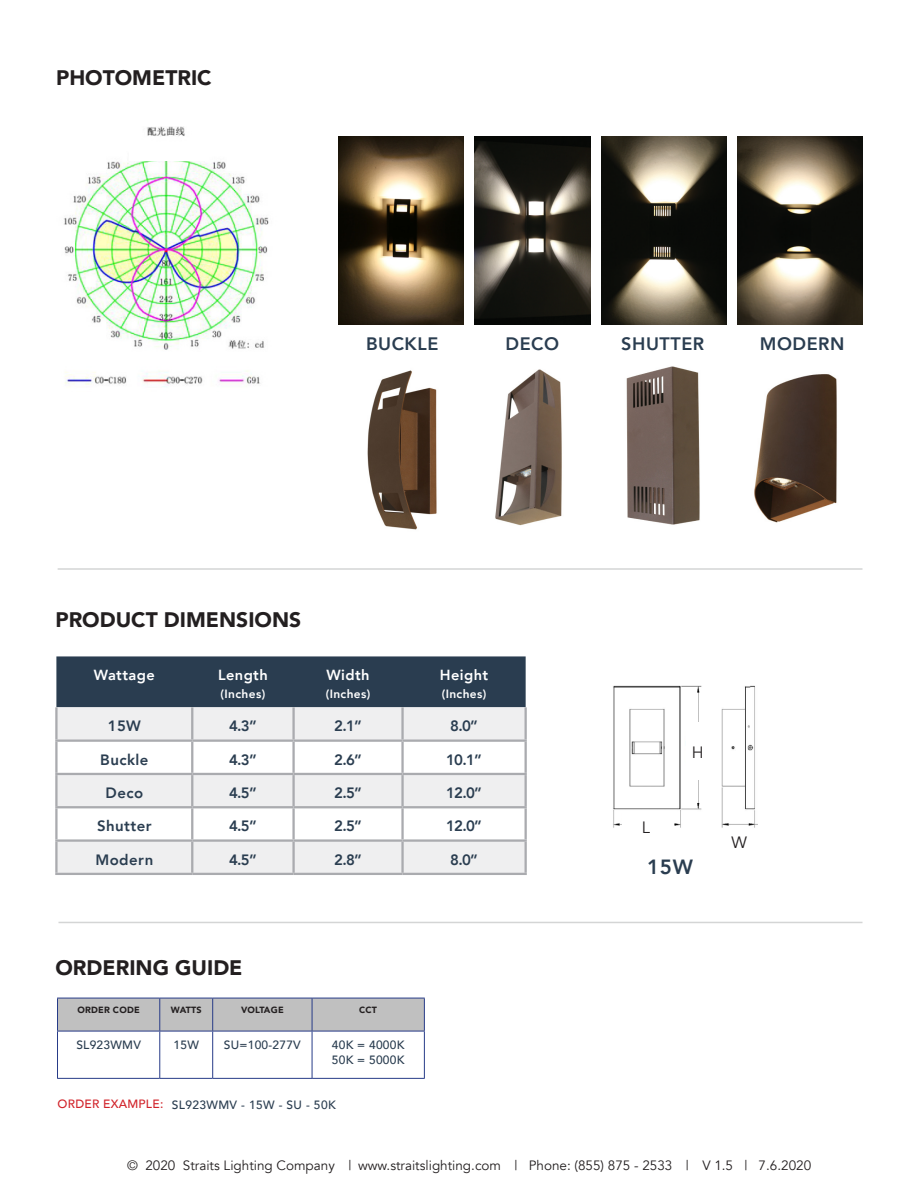
<style>
.page{position:relative;width:918px;height:1188px;background:#fff}
.page>*{position:absolute;margin:0;border:0;box-sizing:border-box;transform-origin:0 0}
.t1{font:900 21px "Avenir";color:#231f20}
.Chart_subheads{font:800 20.55px "Avenir";color:#2a3d50}
.Chart_subheads-2{font:800 18px "Avenir";letter-spacing:.03em;color:#2a3d50}
.t2{font:16.35px "Avenir";color:#231f20}
.Chart_subheads-3{font:800 15px "Avenir";letter-spacing:.03em;color:#2a3d50}
.chart_text{font:800 14.55px "Avenir";letter-spacing:.03em;color:#fff}
.t3{font:13.5px "Avenir";color:#231f20}
.matrix_text_blue{font:500 12px "Avenir";letter-spacing:.02em;color:#2a3d50}
.chart_text-2{font:800 12px "Avenir";letter-spacing:.03em;color:#fff}
.Chart_subheads-4{font:500 12px "Avenir";letter-spacing:.03em;color:#2a3d50}
.matrix_subhead{font:500 12px "Avenir";letter-spacing:.02em;color:#d1232a}
.matrix_white_labels{font:900 9px "Avenir";letter-spacing:.02em;color:#231f20}
</style>
<div class="page">
<hr style="left:58px;top:922px;width:804px;height:1px;background:#d4d5d5">
<div style="left:56px;top:656px;width:470px;height:51px;background:#2a3d50"></div>
<svg style="left:58px;top:707px;width:467px;height:166px;fill:#efeff0"></svg>
<hr style="left:55px;top:707px;width:3px;height:33px;background:#aaabaf">
<hr style="left:191px;top:707px;width:2px;height:33px;background:#aaabaf">
<hr style="left:292px;top:707px;width:3px;height:33px;background:#aaabaf">
<hr style="left:401px;top:707px;width:3px;height:33px;background:#aaabaf">
<hr style="left:525px;top:707px;width:2px;height:33px;background:#aaabaf">
<hr style="left:55px;top:740px;width:137px;height:2px;background:#aaabaf">
<hr style="left:55px;top:742px;width:3px;height:31px;background:#aaabaf">
<hr style="left:192px;top:740px;width:102px;height:2px;background:#aaabaf">
<hr style="left:191px;top:742px;width:2px;height:31px;background:#aaabaf">
<hr style="left:294px;top:740px;width:109px;height:2px;background:#aaabaf">
<hr style="left:292px;top:742px;width:3px;height:31px;background:#aaabaf">
<hr style="left:403px;top:740px;width:124px;height:2px;background:#aaabaf">
<hr style="left:401px;top:742px;width:3px;height:31px;background:#aaabaf">
<hr style="left:525px;top:742px;width:2px;height:31px;background:#aaabaf">
<hr style="left:55px;top:773px;width:137px;height:2px;background:#aaabaf">
<hr style="left:55px;top:775px;width:3px;height:31px;background:#aaabaf">
<hr style="left:192px;top:773px;width:102px;height:2px;background:#aaabaf">
<hr style="left:191px;top:775px;width:2px;height:31px;background:#aaabaf">
<hr style="left:294px;top:773px;width:109px;height:2px;background:#aaabaf">
<hr style="left:292px;top:775px;width:3px;height:31px;background:#aaabaf">
<hr style="left:403px;top:773px;width:124px;height:2px;background:#aaabaf">
<hr style="left:401px;top:775px;width:3px;height:31px;background:#aaabaf">
<hr style="left:525px;top:775px;width:2px;height:31px;background:#aaabaf">
<hr style="left:55px;top:806px;width:137px;height:2px;background:#aaabaf">
<hr style="left:55px;top:808px;width:3px;height:31px;background:#aaabaf">
<hr style="left:192px;top:806px;width:102px;height:2px;background:#aaabaf">
<hr style="left:191px;top:808px;width:2px;height:31px;background:#aaabaf">
<hr style="left:294px;top:806px;width:109px;height:2px;background:#aaabaf">
<hr style="left:292px;top:808px;width:3px;height:31px;background:#aaabaf">
<hr style="left:403px;top:806px;width:124px;height:2px;background:#aaabaf">
<hr style="left:401px;top:808px;width:3px;height:31px;background:#aaabaf">
<hr style="left:525px;top:808px;width:2px;height:31px;background:#aaabaf">
<hr style="left:55px;top:839px;width:137px;height:3px;background:#aaabaf">
<hr style="left:55px;top:842px;width:3px;height:31px;background:#aaabaf">
<hr style="left:192px;top:839px;width:102px;height:3px;background:#aaabaf">
<hr style="left:191px;top:842px;width:2px;height:31px;background:#aaabaf">
<hr style="left:294px;top:839px;width:109px;height:3px;background:#aaabaf">
<hr style="left:292px;top:842px;width:3px;height:31px;background:#aaabaf">
<hr style="left:403px;top:839px;width:124px;height:3px;background:#aaabaf">
<hr style="left:401px;top:842px;width:3px;height:31px;background:#aaabaf">
<hr style="left:525px;top:842px;width:2px;height:31px;background:#aaabaf">
<hr style="left:55px;top:873px;width:137px;height:2px;background:#aaabaf">
<hr style="left:192px;top:873px;width:102px;height:2px;background:#aaabaf">
<hr style="left:294px;top:873px;width:109px;height:2px;background:#aaabaf">
<hr style="left:403px;top:873px;width:124px;height:2px;background:#aaabaf">
<hr style="left:58px;top:568px;width:805px;height:2px;background:#d4d5d5">
<div style="left:58px;top:999px;width:366px;height:32px;background:#c0c0c0"></div>
<hr style="left:57px;top:998px;width:103px;height:1px;background:#273b88">
<hr style="left:57px;top:998px;width:1px;height:33px;background:#273b88">
<hr style="left:160px;top:998px;width:53px;height:1px;background:#273b88">
<hr style="left:159px;top:998px;width:1px;height:33px;background:#273b88">
<hr style="left:213px;top:998px;width:99px;height:1px;background:#273b88">
<hr style="left:212px;top:998px;width:1px;height:33px;background:#273b88">
<hr style="left:312px;top:998px;width:113px;height:1px;background:#273b88">
<hr style="left:312px;top:998px;width:1px;height:33px;background:#273b88">
<hr style="left:424px;top:998px;width:1px;height:33px;background:#273b88">
<hr style="left:57px;top:1031px;width:103px;height:1px;background:#273b88">
<hr style="left:57px;top:1031px;width:1px;height:47px;background:#273b88">
<hr style="left:160px;top:1031px;width:53px;height:1px;background:#273b88">
<hr style="left:159px;top:1031px;width:1px;height:47px;background:#273b88">
<hr style="left:213px;top:1031px;width:99px;height:1px;background:#273b88">
<hr style="left:212px;top:1031px;width:1px;height:47px;background:#273b88">
<hr style="left:312px;top:1031px;width:113px;height:1px;background:#273b88">
<hr style="left:312px;top:1031px;width:1px;height:47px;background:#273b88">
<hr style="left:424px;top:1031px;width:1px;height:47px;background:#273b88">
<hr style="left:57px;top:1078px;width:103px;height:1px;background:#273b88">
<hr style="left:160px;top:1078px;width:53px;height:1px;background:#273b88">
<hr style="left:213px;top:1078px;width:99px;height:1px;background:#273b88">
<hr style="left:312px;top:1078px;width:113px;height:1px;background:#273b88">
<img style="left:613px;top:685px;width:145px;height:143px">
<div style="left:686px;top:722px;width:27px;height:58px;background:#fff"></div>
<div style="left:623px;top:812px;width:51px;height:19px;background:#fff"></div>
<img style="left:64px;top:126px;width:205px;height:261px">
<img style="left:338px;top:136px;width:126px;height:188px">
<img style="left:474px;top:136px;width:116px;height:188px">
<img style="left:601px;top:136px;width:126px;height:188px">
<img style="left:737px;top:136px;width:125px;height:188px">
<img style="left:754px;top:374px;width:83px;height:149px">
<img style="left:367px;top:370px;width:70px;height:160px">
<img style="left:626px;top:366px;width:74px;height:159px">
<img style="left:495px;top:369px;width:67px;height:157px">
<div style="left:130px;top:143px;width:78px;height:18px;background:#fff"></div>
<p class="t1" style="left:56px;top:59px;width:157px">PHOTOMETRIC</p>
<p class="Chart_subheads-2" style="left:366px;top:330px;width:74px">BUCKLE</p>
<p class="Chart_subheads-2" style="left:506px;top:330px;width:55px">DECO</p>
<p class="Chart_subheads-2" style="left:621px;top:330px;width:84px">SHUTTER</p>
<p class="Chart_subheads-2" style="left:760px;top:330px;width:86px">MODERN</p>
<p class="t1" style="left:55px;top:602px;width:247px">PRODUCT DIMENSIONS</p>
<p class="chart_text" style="left:94px;top:664px;width:63px">Wattage</p>
<p class="chart_text" style="left:218px;top:664px;width:51px">Length</p>
<p class="chart_text-2" style="left:221px;top:685px;width:46px">(Inches)</p>
<p class="chart_text" style="left:326px;top:664px;width:45px">Width</p>
<p class="chart_text-2" style="left:326px;top:685px;width:46px">(Inches)</p>
<p class="chart_text" style="left:440px;top:664px;width:50px">Height</p>
<p class="chart_text-2" style="left:442px;top:685px;width:46px">(Inches)</p>
<p class="Chart_subheads-3" style="left:108px;top:715px;width:35px">15W</p>
<p class="Chart_subheads-3" style="left:229px;top:715px;width:29px">4.3”</p>
<p class="Chart_subheads-3" style="left:334px;top:715px;width:29px">2.1”</p>
<p class="Chart_subheads-3" style="left:450px;top:715px;width:29px">8.0”</p>
<p class="Chart_subheads-3" style="left:100px;top:748px;width:50px">Buckle</p>
<p class="Chart_subheads-3" style="left:229px;top:748px;width:29px">4.3”</p>
<p class="Chart_subheads-3" style="left:334px;top:748px;width:29px">2.6”</p>
<p class="Chart_subheads-3" style="left:446px;top:748px;width:37px">10.1”</p>
<p class="Chart_subheads-3" style="left:106px;top:781px;width:39px">Deco</p>
<p class="Chart_subheads-3" style="left:229px;top:781px;width:29px">4.5”</p>
<p class="Chart_subheads-3" style="left:334px;top:781px;width:29px">2.5”</p>
<p class="Chart_subheads-3" style="left:446px;top:781px;width:37px">12.0”</p>
<p class="Chart_subheads-3" style="left:97px;top:815px;width:56px">Shutter</p>
<p class="Chart_subheads-3" style="left:229px;top:815px;width:29px">4.5”</p>
<p class="Chart_subheads-3" style="left:334px;top:815px;width:29px">2.5”</p>
<p class="Chart_subheads-3" style="left:446px;top:815px;width:37px">12.0”</p>
<p class="Chart_subheads-3" style="left:95px;top:848px;width:59px">Modern</p>
<p class="Chart_subheads-3" style="left:229px;top:848px;width:29px">4.5”</p>
<p class="Chart_subheads-3" style="left:334px;top:848px;width:29px">2.8”</p>
<p class="Chart_subheads-3" style="left:450px;top:848px;width:29px">8.0”</p>
<p class="t1" style="left:55px;top:950px;width:189px">ORDERING GUIDE</p>
<p class="matrix_white_labels" style="left:78px;top:1002px;width:64px">ORDER CODE</p>
<p class="matrix_white_labels" style="left:171px;top:1002px;width:32px">WATTS</p>
<p class="matrix_white_labels" style="left:241px;top:1002px;width:44px">VOLTAGE</p>
<p class="matrix_white_labels" style="left:359px;top:1002px;width:19px">CCT</p>
<p class="matrix_text_blue" style="left:76px;top:1035px;width:66px">SL923WMV</p>
<p class="matrix_text_blue" style="left:174px;top:1035px;width:27px">15W</p>
<p class="matrix_text_blue" style="left:224px;top:1035px;width:78px">SU=100-277V</p>
<p class="matrix_text_blue" style="left:332px;top:1035px;width:74px">40K = 4000K</p>
<p class="matrix_text_blue" style="left:332px;top:1050px;width:74px">50K = 5000K</p>
<p class="Chart_subheads-4" style="left:172px;top:1094px;width:166px">SL923WMV - 15W - SU - 50K</p>
<p class="matrix_subhead" style="left:58px;top:1094px;width:107px">ORDER EXAMPLE:</p>
<p class="t2" style="left:642px;top:818px;width:10px">L</p>
<p class="t2" style="left:692px;top:742px;width:13px">H</p>
<p class="Chart_subheads" style="left:647px;top:851px;width:47px">15W</p>
<p class="t2" style="left:731px;top:833px;width:17px">W</p>
<p class="t3" style="left:127px;top:1158px;width:686px">© 2020 Straits Lighting Company | www.straitslighting.com | Phone: (855) 875 - 2533 | V 1.5 | 7.6.2020</p>
</div>
